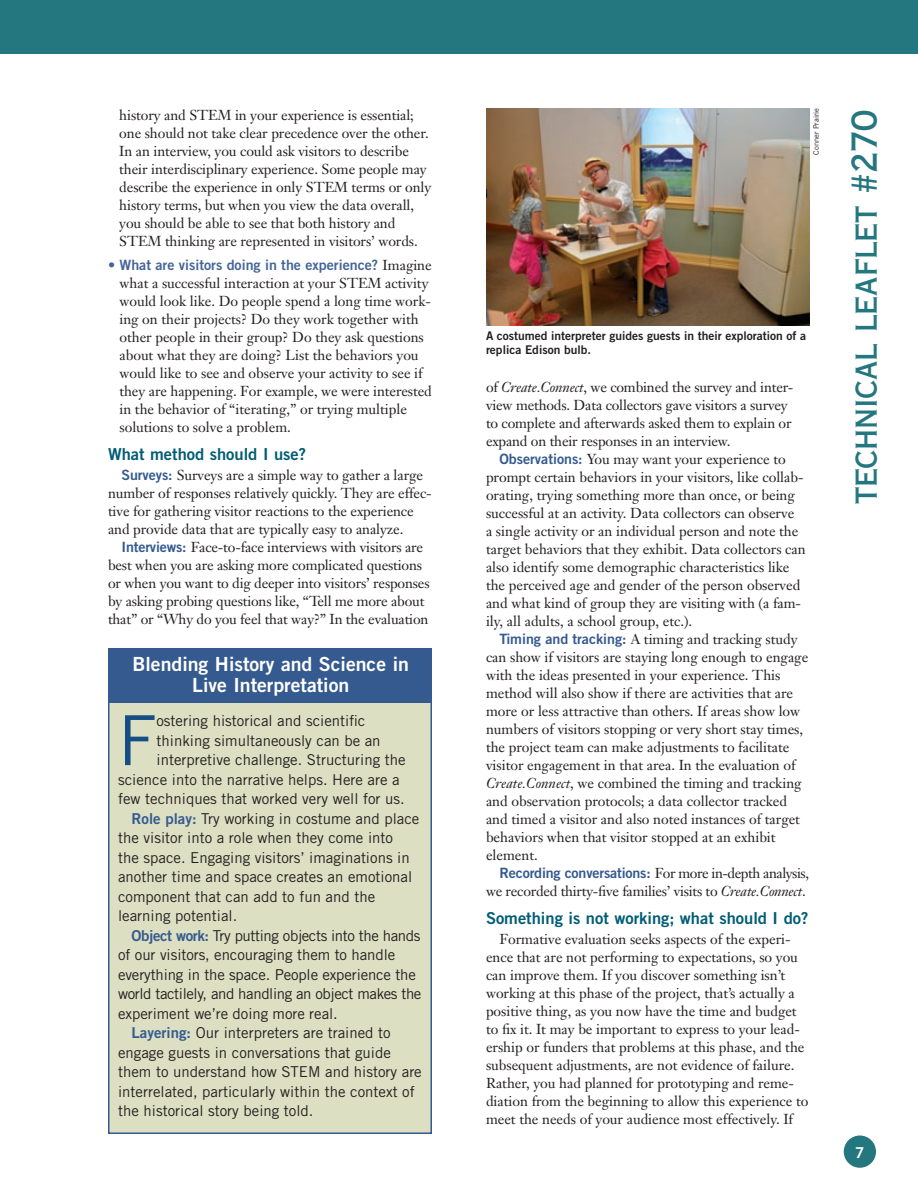
<style>
.page{position:relative;width:918px;height:1188px;background:#fff}
.page>*{position:absolute;margin:0;border:0;box-sizing:border-box;transform-origin:0 0}
.Trade_Bold2__8_5_12{font:69px "Trade Gothic";color:#144e82}
.t1{font:34.5px "Copperplate Thirty AB";color:#25777f}
.t2{font:19.5px/21px "Trade Gothic Bold Two";color:#fff;text-align:center}
.TradeBold2_color_12{font:16.5px "Trade Gothic Bold Two";color:#005d75}
.Trade_Bold2__8_5_12-2{font:15px/19.5px "Trade Gothic";color:#231f20}
.Trade_Bold2__8_5_12-3{font:15px/19.5px "Trade Gothic";letter-spacing:-.025em;color:#231f20}
.t3{font:15px "Trade Gothic Bold Two";color:#fff}
.Body_Janson{font:14.25px/18px "Janson Text";color:#231f20}
.Trade_Bold2_12_12_co{font:14.25px/18px "Janson Text";letter-spacing:-.005em;color:#231f20}
.t4{font:12px/13.5px "Trade Gothic Bold Two";color:#231f20}
.caption_credit{font:7.5px "Trade Gothic";color:#231f20}
.s1{font-family:"Trade Gothic Bold Two";color:#466598}
.s2{font-family:"Trade Gothic Bold Two";color:#355a8f}
.s3{font-style:italic}
</style>
<div class="page">
<div style="left:0;top:0;width:918px;height:54px;background:#25777f"></div>
<div style="left:843px;top:1135px;width:34px;height:34px;background:#25777f;border-radius:50%"></div>
<div style="left:842px;top:1134px;width:35px;height:35px;border:2px solid #fff;border-radius:50%"></div>
<img style="left:486px;top:108px;width:324px;height:218px">
<div style="left:109px;top:649px;width:322px;height:484px;background:#dcdfc2"></div>
<div style="left:110px;top:649px;width:322px;height:53px;background:#355a8f"></div>
<div style="left:108px;top:648px;width:324px;height:486px;border:2px solid #355a8f"></div>
<p class="Trade_Bold2_12_12_co" style="left:119px;top:105px;width:314px">history and STEM in your experience is essential; one should not take clear precedence over the other.<br>In an interview, you could ask visitors to describe their interdisciplinary experience. Some people may describe the experience in only STEM terms or only history terms, but when you view the data overall, you should be able to see that both history and STEM thinking are represented in visitors’ words.</p>
<p class="Trade_Bold2_12_12_co" style="left:119px;top:255px;width:314px;text-indent:-11px"><span class="s1">• What are visitors doing in the experience?</span> Imagine what a successful interaction at your STEM activity would look like. Do people spend a long time work&shy;ing on their projects? Do they work together with other people in their group? Do they ask questions about what they are doing? List the behaviors you would like to see and observe your activity to see if they are happening. For example, we were interested in the behavior of “iterating,” or trying multiple solutions to solve a problem.</p>
<p class="TradeBold2_color_12" style="left:108px;top:444px;width:200px">What method should I use?</p>
<p class="Body_Janson" style="left:108px;top:465px;width:325px;text-indent:14px"><span class="s2">Surveys:</span> Surveys are a simple way to gather a large number of responses relatively quickly. They are effec&shy;tive for gathering visitor reactions to the experience and provide data that are typically easy to analyze.</p>
<p class="Body_Janson" style="left:108px;top:537px;width:323px;text-align:center"><span class="s2">Interviews:</span> Face-to-face interviews with visitors are best when you are asking more complicated questions or when you want to dig deeper into visitors’ responses by asking probing questions like, “Tell me more about that” or “Why do you feel that way?” In the evaluation</p>
<p class="t2" style="left:133px;top:653px;width:278px">Blending History and Science in<br>Live Interpretation</p>
<p class="Trade_Bold2__8_5_12" style="left:118px;top:699px;width:31px">F</p>
<p class="Trade_Bold2__8_5_12-2" style="left:156px;top:711px;width:210px">ostering historical and scientific</p>
<p class="Trade_Bold2__8_5_12-2" style="left:156px;top:730px;width:226px">thinking simultaneously can be an</p>
<p class="Trade_Bold2__8_5_12-2" style="left:156px;top:750px;width:251px">interpretive challenge. Structuring the</p>
<p class="Trade_Bold2__8_5_12-2" style="left:118px;top:769px;width:283px">science into the narrative helps. Here are a</p>
<p class="Trade_Bold2__8_5_12-2" style="left:118px;top:789px;width:288px">few techniques that worked very well for us.</p>
<p class="Trade_Bold2__8_5_12-2" style="left:118px;top:808px;width:303px;text-indent:14px"><span class="s2">Role play:</span> Try working in costume and place the visitor into a role when they come into<br>the space. Engaging visitors’ imaginations in another time and space creates an emotional component that can add to fun and the learning potential.</p>
<p class="Trade_Bold2__8_5_12-3" style="left:118px;top:925px;width:305px;text-indent:14px"><span class="s2">Object work:</span> Try putting objects into the hands of our visitors, encouraging them to handle everything in the space. People experience the world tactilely, and handling an object makes the experiment we’re doing more real.</p>
<p class="Trade_Bold2__8_5_12-2" style="left:118px;top:1023px;width:274px;text-align:justify;text-indent:14px"><span class="s2">Layering:</span> Our interpreters are trained to engage guests in conversations that guide them to understand how STEM</p>
<p class="Trade_Bold2__8_5_12-2" style="left:118px;top:1062px;width:305px;text-indent:207px">and history are interrelated, particularly within the context of the historical story being told.</p>
<p class="caption_credit" style="left:812px;top:155px;width:48px;rotate:-90deg">Conner Prairie</p>
<p class="t4" style="left:486px;top:329px;width:322px">A costumed interpreter guides guests in their exploration of a replica Edison bulb.</p>
<p class="Body_Janson" style="left:486px;top:378px;width:309px">of <span class="s3">Create.Connect</span>, we combined the survey and inter&shy;view methods. Data collectors gave visitors a survey to complete and afterwards asked them to explain or expand on their responses in an interview.</p>
<p class="Body_Janson" style="left:486px;top:450px;width:321px;text-indent:14px"><span class="s2">Observations:</span> You may want your experience to prompt certain behaviors in your visitors, like collab&shy;orating, trying something more than once, or being successful at an activity. Data collectors can observe<br>a single activity or an individual person and note the target behaviors that they exhibit. Data collectors can also identify some demographic characteristics like the perceived age and gender of the person observed and what kind of group they are visiting with (a fam&shy;ily, all adults, a school group, etc.).</p>
<p class="Body_Janson" style="left:486px;top:630px;width:324px;text-indent:14px"><span class="s2">Timing and tracking:</span> A timing and tracking study can show if visitors are staying long enough to engage with the ideas presented in your experience. This method will also show if there are activities that are more or less attractive than others. If areas show low numbers of visitors stopping or very short stay times, the project team can make adjustments to facilitate visitor engagement in that area. In the evaluation of <span class="s3">Create.Connect</span>, we combined the timing and tracking and observation protocols; a data collector tracked and timed a visitor and also noted instances of target behaviors when that visitor stopped at an exhibit element.</p>
<p class="Body_Janson" style="left:486px;top:864px;width:325px;text-align:right"><span class="s2">Recording conversations:</span> For more in-depth analysis, we recorded thirty-five families’ visits to <span class="s3">Create.Connect</span>.</p>
<p class="TradeBold2_color_12" style="left:486px;top:908px;width:324px">Something is not working; what should I do?</p>
<p class="Body_Janson" style="left:486px;top:930px;width:324px;text-indent:14px">Formative evaluation seeks aspects of the experi&shy;ence that are not performing to expectations, so you can improve them. If you discover something isn’t working at this phase of the project, that’s actually a positive thing, as you now have the time and budget to fix it. It may be important to express to your lead&shy;ership or funders that problems at this phase, and the subsequent adjustments, are not evidence of failure.<br>Rather, you had planned for prototyping and reme&shy;diation from the beginning to allow this experience to meet the needs of your audience most effectively. If</p>
<h2 class="t1" style="left:843px;top:504px;width:396px;rotate:-90deg">technical leaflet #270</h2>
<p class="t3" style="left:855px;top:1143px;width:11px">7</p>
</div>
